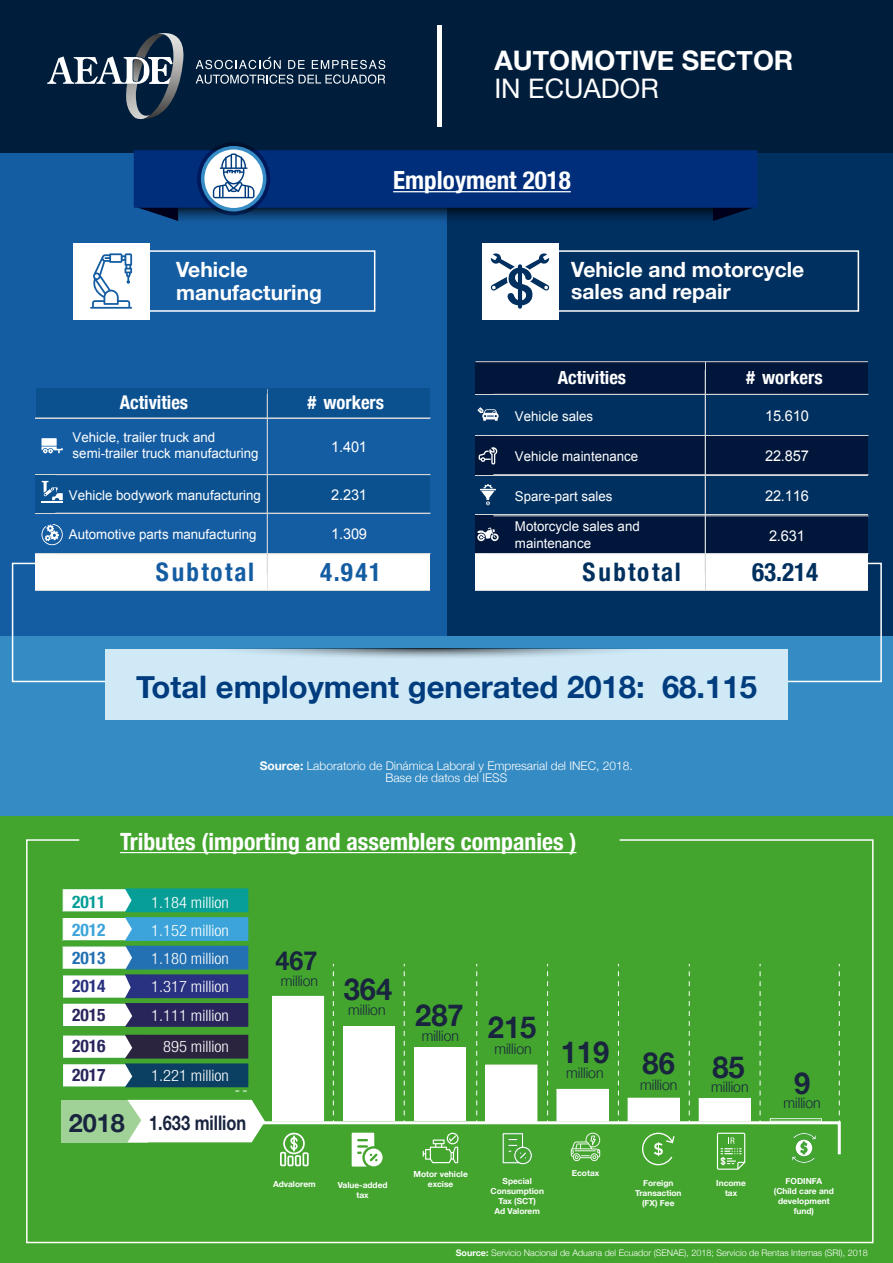
<style>
.page{position:relative;width:893px;height:1263px;background:#fff}
.page>*{position:absolute;margin:0;border:0;box-sizing:border-box;transform-origin:0 0}
.t1{font:700 31.05px "Helvetica Neue";color:#003c7e}
.t2{font:700 30.3px "Helvetica Neue";color:#19243f;scale:.96 1}
.t3{font:700 26.85px "Helvetica Neue";color:#fff}
.t4{font:26.85px "Helvetica Neue";color:#fff}
.t5{font:700 26.25px "Helvetica Neue";color:#19243f;scale:.96 1}
.t6{font:700 condensed 25.5px "Helvetica Neue";letter-spacing:.09em;color:#155da3}
.t7{font:700 condensed 25.5px "Helvetica Neue";letter-spacing:.09em;color:#00305f}
.t8{font:700 condensed 25.5px "Helvetica Neue";letter-spacing:.065em;color:#00305f}
.t9{font:700 condensed 25.05px "Helvetica Neue";color:#fff}
.t10{font:700 condensed 23.7px "Helvetica Neue";color:#fff}
.t11{font:700 21px/22.5px "Helvetica Neue";color:#fff}
.t12{font:700 20.1px "Helvetica Neue";color:#19243f;scale:.82 1}
.t13{font:700 condensed 18.9px "Helvetica Neue";color:#fff}
.t14{font:700 condensed 17.4px/31.7px "Helvetica Neue";color:#28255b}
.t15{font:700 condensed 17.4px "Helvetica Neue";color:#069e96}
.t16{font:700 condensed 17.4px "Helvetica Neue";color:#3ca4da}
.t17{font:700 condensed 17.4px "Helvetica Neue";color:#2370b2}
.t18{font:700 condensed 17.4px "Helvetica Neue";color:#283280}
.t19{font:300 condensed 15.75px/28.2px "Helvetica Neue LT Std";color:#fff;text-align:justify;scale:1.05 1}
.t20{font:14.85px "Arial";letter-spacing:-.01em;color:#fff}
.t21{font:300 14.55px/26.5px "Helvetica Neue";color:#19243f;scale:.96 1}
.t22{font:13.5px/16.2px "Arial";color:#fff}
.t23{font:300 12px/12.6px "Helvetica Neue";color:#fff;text-align:center}
.t24{font:300 9px "Helvetica Neue";color:#fff}
.t25{font:700 8.4px/10.1px "Helvetica Neue";color:#fff;text-align:center}
.s1{font-weight:700}
.s2{font-size:25.2px}
.s3{font-weight:700;font-size:30.3px}
</style>
<div class="page">
<div style="left:0;top:815px;width:893px;height:448px;background:#43a52e"></div>
<svg style="left:26px;top:839px;width:848px;height:405px"></svg>
<hr style="left:120px;top:852px;width:456px;height:1px;background:#fff">
<svg style="left:62px;top:888px;width:780px;height:282px"></svg>
<div style="left:0;top:145px;width:451px;height:586px;background:#155da3"></div>
<div style="left:447px;top:145px;width:446px;height:586px;background:#00305f"></div>
<div style="left:0;top:636px;width:893px;height:179px;background:#358bc3"></div>
<div style="left:0;top:0;width:893px;height:152px;background:#001e3c"></div>
<svg style="left:47px;top:33px;width:137px;height:87px"></svg>
<svg style="left:196px;top:56px;width:189px;height:28px"></svg>
<div style="left:437px;top:25px;width:5px;height:102px;background:#fff"></div>
<svg style="left:477px;top:407px;width:22px;height:14px"></svg>
<svg style="left:11px;top:562px;width:871px;height:121px"></svg>
<div style="left:105px;top:649px;width:683px;height:70px;background:#cfe9f7"></div>
<svg style="left:237px;top:649px;width:386px;height:9px"></svg>
<svg style="left:139px;top:208px;width:39px;height:13px"></svg>
<svg style="left:713px;top:208px;width:39px;height:13px"></svg>
<svg style="left:178px;top:208px;width:535px;height:13px"></svg>
<div style="left:134px;top:150px;width:623px;height:58px;background:#002e7a"></div>
<hr style="left:393px;top:191px;width:124px;height:1px;background:#fff">
<hr style="left:517px;top:191px;width:54px;height:1px;background:#fff">
<svg style="left:197px;top:142px;width:73px;height:73px"></svg>
<div style="left:201px;top:146px;width:65px;height:65px;background:#358bc3;border-radius:50%"></div>
<svg style="left:204px;top:149px;width:59px;height:59px"></svg>
<svg style="left:213px;top:154px;width:42px;height:44px;background:#b8c9db"></svg>
<div style="left:73px;top:243px;width:76px;height:76px;background:#fff"></div>
<svg style="left:90px;top:253px;width:42px;height:56px"></svg>
<div style="left:143px;top:250px;width:232px;height:62px;border:2px solid #fff"></div>
<div style="left:552px;top:250px;width:307px;height:62px;border:2px solid #fff"></div>
<div style="left:482px;top:243px;width:76px;height:76px;background:#fff"></div>
<svg style="left:490px;top:253px;width:60px;height:56px"></svg>
<hr style="left:36px;top:388px;width:394px;height:1px;background:#d5d6d7">
<div style="left:36px;top:475px;width:394px;height:38px;background:#0b5190"></div>
<div style="left:36px;top:389px;width:394px;height:29px;background:#0b5190"></div>
<div style="left:36px;top:554px;width:394px;height:37px;background:#fff"></div>
<hr style="left:36px;top:418px;width:394px;height:1px;background:#d5d6d7">
<hr style="left:56px;top:474px;width:374px;height:1px;background:#d5d6d7">
<hr style="left:36px;top:475px;width:394px;height:1px;background:#d5d6d7">
<hr style="left:36px;top:513px;width:394px;height:1px;background:#d5d6d7">
<hr style="left:56px;top:553px;width:374px;height:1px;background:#d5d6d7">
<hr style="left:36px;top:554px;width:394px;height:1px;background:#d5d6d7">
<hr style="left:36px;top:590px;width:394px;height:1px;background:#d5d6d7">
<svg style="left:267px;top:389px;width:1px;height:201px"></svg>
<div style="left:475px;top:554px;width:393px;height:36px;background:#fff"></div>
<div style="left:475px;top:436px;width:393px;height:39px;background:#00163b"></div>
<div style="left:475px;top:515px;width:393px;height:39px;background:#00163b"></div>
<div style="left:475px;top:361px;width:393px;height:34px;background:#00163b"></div>
<hr style="left:475px;top:361px;width:393px;height:1px;background:#d5d6d7">
<hr style="left:475px;top:394px;width:393px;height:1px;background:#d5d6d7">
<hr style="left:475px;top:435px;width:393px;height:1px;background:#d5d6d7">
<hr style="left:494px;top:474px;width:374px;height:1px;background:#d5d6d7">
<hr style="left:475px;top:475px;width:393px;height:1px;background:#d5d6d7">
<hr style="left:494px;top:516px;width:374px;height:1px;background:#d5d6d7">
<hr style="left:475px;top:514px;width:393px;height:1px;background:#d5d6d7">
<hr style="left:494px;top:553px;width:374px;height:1px;background:#d5d6d7">
<hr style="left:475px;top:554px;width:393px;height:1px;background:#d5d6d7">
<hr style="left:475px;top:590px;width:393px;height:1px;background:#d5d6d7">
<hr style="left:705px;top:362px;width:1px;height:228px;background:#d5d6d7">
<svg style="left:41px;top:481px;width:22px;height:21px"></svg>
<svg style="left:41px;top:524px;width:22px;height:21px"></svg>
<svg style="left:41px;top:438px;width:22px;height:15px"></svg>
<svg style="left:479px;top:447px;width:18px;height:18px"></svg>
<svg style="left:480px;top:484px;width:16px;height:21px"></svg>
<svg style="left:477px;top:528px;width:22px;height:13px"></svg>
<h3 class="t3" style="left:494px;top:39px;width:301px">AUTOMOTIVE SECTOR</h3>
<h3 class="t4" style="left:494px;top:69px;width:166px">IN ECUADOR</h3>
<h3 class="t9" style="left:393px;top:159px;width:179px">Employment 2018</h3>
<h3 class="t11" style="left:176px;top:259px;width:147px">Vehicle manufacturing</h3>
<h3 class="t11" style="left:571px;top:258px;width:234px">Vehicle and motorcycle sales and repair</h3>
<h3 class="t13" style="left:120px;top:387px;width:70px">Activities</h3>
<h3 class="t13" style="left:308px;top:387px;width:78px"># workers</h3>
<p class="t20" style="left:331px;top:437px;width:38px">1.401</p>
<p class="t22" style="left:73px;top:429px;width:188px">Vehicle, trailer truck and semi-trailer truck manufacturing</p>
<p class="t22" style="left:69px;top:487px;width:194px">Vehicle bodywork manufacturing</p>
<p class="t20" style="left:331px;top:485px;width:38px">2.231</p>
<p class="t22" style="left:69px;top:527px;width:189px">Automotive parts manufacturing</p>
<p class="t20" style="left:331px;top:524px;width:38px">1.309</p>
<h3 class="t6" style="left:156px;top:551px;width:100px">Subtotal</h3>
<h3 class="t6" style="left:320px;top:551px;width:63px">4.941</h3>
<h3 class="t13" style="left:558px;top:362px;width:70px">Activities</h3>
<h3 class="t13" style="left:746px;top:362px;width:78px"># workers</h3>
<p class="t22" style="left:515px;top:408px;width:80px">Vehicle sales</p>
<p class="t20" style="left:765px;top:406px;width:46px">15.610</p>
<p class="t22" style="left:515px;top:448px;width:125px">Vehicle maintenance</p>
<p class="t20" style="left:765px;top:446px;width:46px">22.857</p>
<p class="t22" style="left:515px;top:488px;width:99px">Spare-part sales</p>
<p class="t20" style="left:765px;top:486px;width:46px">22.116</p>
<p class="t22" style="left:515px;top:519px;width:126px">Motorcycle sales and maintenance</p>
<p class="t20" style="left:769px;top:526px;width:38px">2.631</p>
<h3 class="t7" style="left:583px;top:551px;width:100px">Subtotal</h3>
<h3 class="t8" style="left:752px;top:551px;width:68px">63.214</h3>
<h1 class="t1" style="left:136px;top:663px;width:622px">Total employment generated 2018: 68.115</h1>
<p class="t23" style="left:260px;top:758px;width:375px"><span class="s1">Source:</span> Laboratorio de Dinámica Laboral y Empresarial del INEC, 2018.<br>Base de datos del IESS</p>
<h3 class="t10" style="left:120px;top:822px;width:458px">Tributes (importing and assemblers companies )</h3>
<p class="t15" style="left:72px;top:887px;width:35px">2011</p>
<p class="t16" style="left:72px;top:915px;width:35px">2012</p>
<p class="t17" style="left:72px;top:944px;width:35px">2013</p>
<p class="t18" style="left:72px;top:972px;width:35px">2014</p>
<p class="t14" style="left:72px;top:997px;width:35px">2015<br>2016</p>
<p class="t19" style="left:151px;top:888px;width:76px">1.184 million 1.152 million 1.180 million 1.317 million 1.111 million</p>
<p class="t19" style="left:163px;top:1032px;width:64px">895 million</p>
<p class="t14" style="left:72px;top:1058px;width:35px">2017</p>
<p class="t19" style="left:151px;top:1061px;width:76px">1.221 million</p>
<h3 class="t12" style="left:69px;top:1107px;width:218px"><span class="s2">2018</span> 1.633 million</h3>
<h3 class="t5" style="left:276px;top:939px;width:45px">467</h3>
<p class="t21" style="left:281px;top:967px;width:40px">million</p>
<h2 class="t2" style="left:344px;top:966px;width:52px">364</h2>
<p class="t21" style="left:422px;top:995px;width:121px;text-indent:-73px">million <span class="s3">287<br></span>million <sup>215</sup></p>
<p class="t21" style="left:566px;top:1035px;width:46px;line-height:24.5px;text-indent:-72px">million <span class="s3">119 </span>million</p>
<h2 class="t2" style="left:643px;top:1039px;width:35px">86</h2>
<p class="t21" style="left:640px;top:1070px;width:111px">million <sup>85</sup></p>
<p class="t21" style="left:711px;top:1072px;width:40px">million</p>
<h2 class="t2" style="left:794px;top:1060px;width:18px">9</h2>
<p class="t21" style="left:783px;top:1089px;width:40px">million</p>
<p class="t25" style="left:413px;top:1169px;width:56px">Motor vehicle</p>
<p class="t25" style="left:572px;top:1168px;width:29px">Ecotax</p>
<p class="t25" style="left:428px;top:1179px;width:27px">excise</p>
<p class="t25" style="left:635px;top:1178px;width:48px">Foreign<br>Transaction (FX) Fee</p>
<p class="t25" style="left:716px;top:1178px;width:31px">Income tax</p>
<p class="t25" style="left:273px;top:1179px;width:44px">Advalorem</p>
<p class="t25" style="left:490px;top:1176px;width:55px">Special<br>Consumption<br>Tax (SCT)<br>Ad Valorem</p>
<p class="t25" style="left:774px;top:1176px;width:61px">FODINFA (Child care and development fund)</p>
<p class="t25" style="left:338px;top:1180px;width:51px">Value-added tax</p>
<p class="t24" style="left:456px;top:1246px;width:414px"><span class="s1">Source:</span> Servicio Nacional de Aduana del Ecuador (SENAE), 2018; Servicio de Rentas Internas (SRI), 2018</p>
</div>
